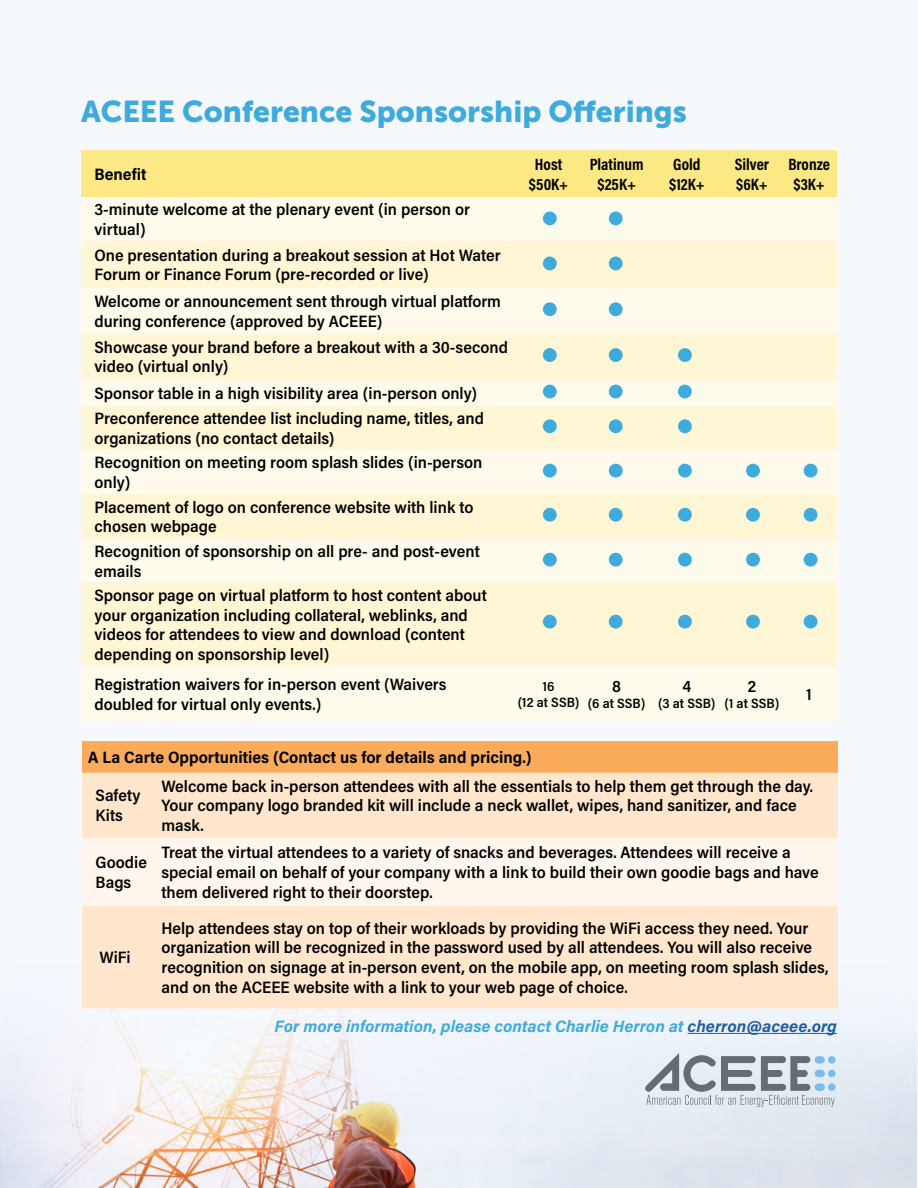
<style>
.page{position:relative;width:918px;height:1188px;background:#fff}
.page>*{position:absolute;margin:0;border:0;box-sizing:border-box;transform-origin:0 0}
.t1{font:30px "Museo Sans 900";color:#3faadc}
.t2{font:600 16.5px/19.8px "Acumin Pro Semi Cond";color:#000}
.t3{font:italic 700 16.5px "Acumin Pro";color:#3faadc}
.t4{font:700 16.5px "Acumin Pro Semi Cond";color:#000101}
.t5{font:700 16.5px/19.8px "Acumin Pro Cond";color:#000;text-align:center}
.t6{font:700 16.5px "Acumin Pro Semi Cond";color:#000}
.t7{font:600 13.5px/16.2px "Acumin Pro Semi Cond";color:#000;text-align:center}
.s1{color:#215e9e}
</style>
<div class="page">
<div style="left:0;top:0;width:918px;height:1136px;background:#f5f9fe"></div>
<img style="left:0;top:1008px;width:917px;height:180px">
<svg style="left:645px;top:1053px;width:190px;height:54px"></svg>
<hr style="left:688px;top:1033px;width:149px;height:1px;background:#215e9e">
<div style="left:81px;top:150px;width:756px;height:47px;background:#fce884"></div>
<div style="left:81px;top:197px;width:756px;height:524px;background:#fffbec"></div>
<svg style="left:81px;top:241px;width:756px;height:425px;background:#fef7dd"></svg>
<div style="left:82px;top:741px;width:756px;height:32px;background:#faab5c"></div>
<div style="left:82px;top:773px;width:756px;height:235px;background:#ffe6cc"></div>
<div style="left:82px;top:838px;width:756px;height:68px;background:#fff7ee"></div>
<div style="left:609px;top:212px;width:14px;height:13px;background:#3faadc;border-radius:50%"></div>
<div style="left:609px;top:257px;width:14px;height:13px;background:#3faadc;border-radius:50%"></div>
<div style="left:609px;top:302px;width:14px;height:14px;background:#3faadc;border-radius:50%"></div>
<div style="left:609px;top:348px;width:14px;height:14px;background:#3faadc;border-radius:50%"></div>
<div style="left:678px;top:348px;width:14px;height:14px;background:#3faadc;border-radius:50%"></div>
<div style="left:609px;top:385px;width:14px;height:13px;background:#3faadc;border-radius:50%"></div>
<div style="left:678px;top:385px;width:14px;height:13px;background:#3faadc;border-radius:50%"></div>
<div style="left:609px;top:419px;width:14px;height:14px;background:#3faadc;border-radius:50%"></div>
<div style="left:678px;top:419px;width:14px;height:14px;background:#3faadc;border-radius:50%"></div>
<div style="left:609px;top:464px;width:14px;height:13px;background:#3faadc;border-radius:50%"></div>
<div style="left:678px;top:464px;width:14px;height:13px;background:#3faadc;border-radius:50%"></div>
<div style="left:746px;top:464px;width:14px;height:13px;background:#3faadc;border-radius:50%"></div>
<div style="left:804px;top:464px;width:14px;height:13px;background:#3faadc;border-radius:50%"></div>
<div style="left:609px;top:508px;width:14px;height:14px;background:#3faadc;border-radius:50%"></div>
<div style="left:678px;top:508px;width:14px;height:14px;background:#3faadc;border-radius:50%"></div>
<div style="left:746px;top:508px;width:14px;height:14px;background:#3faadc;border-radius:50%"></div>
<div style="left:804px;top:508px;width:14px;height:14px;background:#3faadc;border-radius:50%"></div>
<div style="left:609px;top:553px;width:14px;height:14px;background:#3faadc;border-radius:50%"></div>
<div style="left:678px;top:553px;width:14px;height:14px;background:#3faadc;border-radius:50%"></div>
<div style="left:746px;top:553px;width:14px;height:14px;background:#3faadc;border-radius:50%"></div>
<div style="left:804px;top:553px;width:14px;height:14px;background:#3faadc;border-radius:50%"></div>
<div style="left:609px;top:615px;width:14px;height:14px;background:#3faadc;border-radius:50%"></div>
<div style="left:678px;top:615px;width:14px;height:14px;background:#3faadc;border-radius:50%"></div>
<div style="left:746px;top:615px;width:14px;height:14px;background:#3faadc;border-radius:50%"></div>
<div style="left:804px;top:615px;width:14px;height:14px;background:#3faadc;border-radius:50%"></div>
<div style="left:543px;top:212px;width:14px;height:13px;background:#3faadc;border-radius:50%"></div>
<div style="left:543px;top:257px;width:14px;height:13px;background:#3faadc;border-radius:50%"></div>
<div style="left:543px;top:302px;width:14px;height:14px;background:#3faadc;border-radius:50%"></div>
<div style="left:543px;top:348px;width:14px;height:14px;background:#3faadc;border-radius:50%"></div>
<div style="left:543px;top:385px;width:14px;height:13px;background:#3faadc;border-radius:50%"></div>
<div style="left:543px;top:419px;width:14px;height:14px;background:#3faadc;border-radius:50%"></div>
<div style="left:543px;top:464px;width:14px;height:13px;background:#3faadc;border-radius:50%"></div>
<div style="left:543px;top:508px;width:14px;height:14px;background:#3faadc;border-radius:50%"></div>
<div style="left:543px;top:553px;width:14px;height:14px;background:#3faadc;border-radius:50%"></div>
<div style="left:543px;top:615px;width:14px;height:14px;background:#3faadc;border-radius:50%"></div>
<h1 class="t1" style="left:81px;top:94px;width:607px">ACEEE Conference Sponsorship Offerings</h1>
<p class="t6" style="left:94px;top:162px;width:54px">Benefit</p>
<p class="t5" style="left:529px;top:154px;width:41px">Host $50K+</p>
<p class="t5" style="left:590px;top:154px;width:55px">Platinum $25K+</p>
<p class="t5" style="left:669px;top:154px;width:37px;text-align:left">Gold $12K+</p>
<p class="t5" style="left:735px;top:154px;width:36px;text-align:left">Silver $6K+</p>
<p class="t5" style="left:788px;top:154px;width:43px">Bronze $3K+</p>
<p class="t2" style="left:95px;top:199px;width:377px">3-minute welcome at the plenary event (in person or virtual)</p>
<p class="t2" style="left:95px;top:244px;width:408px">One presentation during a breakout session at Hot Water<br>Forum or Finance Forum (pre-recorded or live)</p>
<p class="t2" style="left:95px;top:291px;width:408px">Welcome or announcement sent through virtual platform during conference (approved by ACEEE)</p>
<p class="t2" style="left:95px;top:336px;width:415px">Showcase your brand before a breakout with a 30-second video (virtual only)</p>
<p class="t2" style="left:95px;top:379px;width:391px;line-height:25.5px">Sponsor table in a high visibility area (in-person only)<br>Preconference attendee list including name, titles, and</p>
<p class="t2" style="left:95px;top:426px;width:390px;line-height:24.2px">organizations (no contact details)<br>Recognition on meeting room splash slides (in-person</p>
<p class="t2" style="left:95px;top:469px;width:380px;line-height:24.5px">only)<br>Placement of logo on conference website with link to</p>
<p class="t2" style="left:95px;top:514px;width:387px;line-height:24.5px">chosen webpage<br>Recognition of sponsorship on all pre- and post-event</p>
<p class="t2" style="left:95px;top:558px;width:394px;line-height:24.2px">emails<br>Sponsor page on virtual platform to host content about</p>
<p class="t2" style="left:95px;top:604px;width:375px">your organization including collateral, weblinks, and videos for attendees to view and download (content depending on sponsorship level)</p>
<p class="t2" style="left:95px;top:674px;width:354px">Registration waivers for in-person event (Waivers doubled for virtual only events.)</p>
<p class="t7" style="left:518px;top:677px;width:63px">16<br>(12 at SSB)</p>
<p class="t2" style="left:612px;top:675px;width:10px">8</p>
<p class="t2" style="left:748px;top:675px;width:10px">2</p>
<p class="t7" style="left:725px;top:695px;width:56px">(1 at SSB)</p>
<p class="t2" style="left:683px;top:675px;width:10px">4</p>
<p class="t7" style="left:658px;top:695px;width:59px">(3 at SSB)</p>
<p class="t2" style="left:807px;top:683px;width:7px">1</p>
<p class="t7" style="left:588px;top:695px;width:59px">(6 at SSB)</p>
<p class="t4" style="left:88px;top:746px;width:445px">A La Carte Opportunities (Contact us for details and pricing.)</p>
<p class="t2" style="left:96px;top:785px;width:47px">Safety<br>Kits</p>
<p class="t2" style="left:162px;top:775px;width:653px">Welcome back in-person attendees with all the essentials to help them get through the day.<br>Your company logo branded kit will include a neck wallet, wipes, hand sanitizer, and face mask.</p>
<p class="t2" style="left:96px;top:852px;width:53px">Goodie<br>Bags</p>
<p class="t2" style="left:162px;top:842px;width:659px">Treat the virtual attendees to a variety of snacks and beverages. Attendees will receive a special email on behalf of your company with a link to build their own goodie bags and have them delivered right to their doorstep.</p>
<p class="t2" style="left:100px;top:947px;width:33px">WiFi</p>
<p class="t2" style="left:162px;top:917px;width:668px">Help attendees stay on top of their workloads by providing the WiFi access they need. Your organization will be recognized in the password used by all attendees. You will also receive recognition on signage at in-person event, on the mobile app, on meeting room splash slides, and on the ACEEE website with a link to your web page of choice.</p>
<p class="t3" style="left:274px;top:1014px;width:564px">For more information, please contact Charlie Herron at <span class="s1">cherron@aceee.org</span></p>
</div>
